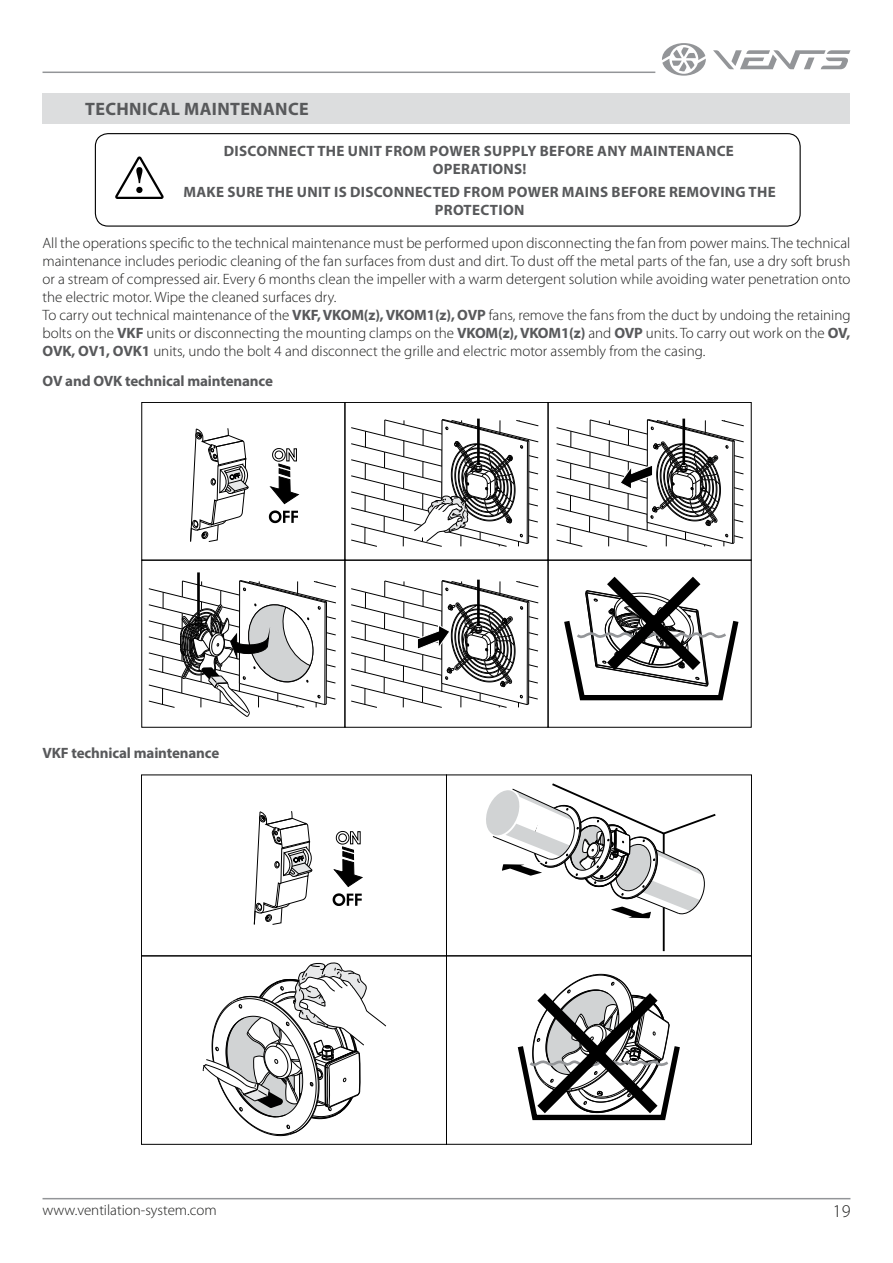
<style>
.page{position:relative;width:893px;height:1263px;background:#fff}
.page>*{position:absolute;margin:0;border:0;box-sizing:border-box;transform-origin:0 0}
.t1{font:700 18px "Myriad Pro";letter-spacing:.02em;color:#58595b}
.t2{font:300 18px "Myriad Pro";color:#1c1c1b}
.t3{font:300 15px/18px "Myriad Pro";color:#1c1c1b}
.t4{font:700 15px/18px "Myriad Pro";letter-spacing:.02em;color:#58595b;text-align:center}
.t5{font:700 15px "Myriad Pro";letter-spacing:-.01em;color:#58595b}
.s1{font-weight:700;color:#58595b}
</style>
<div class="page">
<hr style="left:43px;top:1198px;width:807px;height:1px;background:#939598">
<hr style="left:43px;top:72px;width:612px;height:1px;background:#939598">
<svg style="left:713px;top:50px;width:137px;height:19px"></svg>
<svg style="left:662px;top:43px;width:44px;height:33px"></svg>
<div style="left:141px;top:402px;width:204px;height:158px;border:1px solid #000"></div>
<svg style="left:268px;top:448px;width:32px;height:75px"></svg>
<svg style="left:190px;top:428px;width:59px;height:114px"></svg>
<div style="left:548px;top:402px;width:203px;height:158px;border:1px solid #000"></div>
<div style="left:141px;top:560px;width:204px;height:167px;border:1px solid #000"></div>
<div style="left:548px;top:560px;width:203px;height:167px;border:1px solid #000"></div>
<svg style="left:564px;top:576px;width:175px;height:125px"></svg>
<svg style="left:351px;top:579px;width:188px;height:129px"></svg>
<svg style="left:556px;top:418px;width:188px;height:129px"></svg>
<svg style="left:351px;top:418px;width:188px;height:129px"></svg>
<hr style="left:197px;top:572px;width:3px;height:46px;background:#000">
<svg style="left:148px;top:579px;width:188px;height:137px"></svg>
<hr style="left:663px;top:907px;width:2px;height:44px;background:#000">
<svg style="left:486px;top:783px;width:230px;height:139px"></svg>
<div style="left:141px;top:775px;width:306px;height:181px;border:1px solid #000"></div>
<div style="left:446px;top:955px;width:306px;height:189px;border:1px solid #000"></div>
<div style="left:446px;top:775px;width:306px;height:181px;border:1px solid #000"></div>
<svg style="left:332px;top:831px;width:31px;height:75px"></svg>
<svg style="left:254px;top:811px;width:59px;height:114px"></svg>
<svg style="left:203px;top:962px;width:183px;height:174px"></svg>
<svg style="left:517px;top:974px;width:163px;height:147px"></svg>
<div style="left:95px;top:133px;width:706px;height:94px;border:1px solid #000;border-radius:13px"></div>
<svg style="left:115px;top:156px;width:49px;height:43px"></svg>
<div style="left:43px;top:93px;width:807px;height:31px;background:#dcddde"></div>
<p class="t1" style="left:85px;top:97px;width:225px">TECHNICAL MAINTENANCE</p>
<p class="t4" style="left:224px;top:142px;width:512px">DISCONNECT THE UNIT FROM POWER SUPPLY BEFORE ANY MAINTENANCE<br>OPERATIONS!</p>
<p class="t4" style="left:183px;top:182px;width:594px">MAKE SURE THE UNIT IS DISCONNECTED FROM POWER MAINS BEFORE REMOVING THE<br>PROTECTION</p>
<p class="t3" style="left:43px;top:234px;width:809px">All the operations specific to the technical maintenance must be performed upon disconnecting the fan from power mains. The technical maintenance includes periodic cleaning of the fan surfaces from dust and dirt. To dust off the metal parts of the fan, use a dry soft brush or a stream of compressed air. Every 6 months clean the impeller with a warm detergent solution while avoiding water penetration onto the electric motor. Wipe the cleaned surfaces dry.<br>To carry out technical maintenance of the <span class="s1">VKF, VKOM(z), VKOM1(z), OVP</span> fans, remove the fans from the duct by undoing the retaining bolts on the <span class="s1">VKF</span> units or disconnecting the mounting clamps on the <span class="s1">VKOM(z), VKOM1(z)</span> and <span class="s1">OVP</span> units. To carry out work on the <span class="s1">OV, OVK, OV1, OVK1</span> units, undo the bolt 4 and disconnect the grille and electric motor assembly from the casing.</p>
<p class="t5" style="left:43px;top:372px;width:232px">OV and OVK technical maintenance</p>
<p class="t5" style="left:43px;top:743px;width:178px">VKF technical maintenance</p>
<p class="t3" style="left:43px;top:1201px;width:176px">www.ventilation-system.com</p>
<p class="t2" style="left:833px;top:1201px;width:19px">19</p>
</div>
